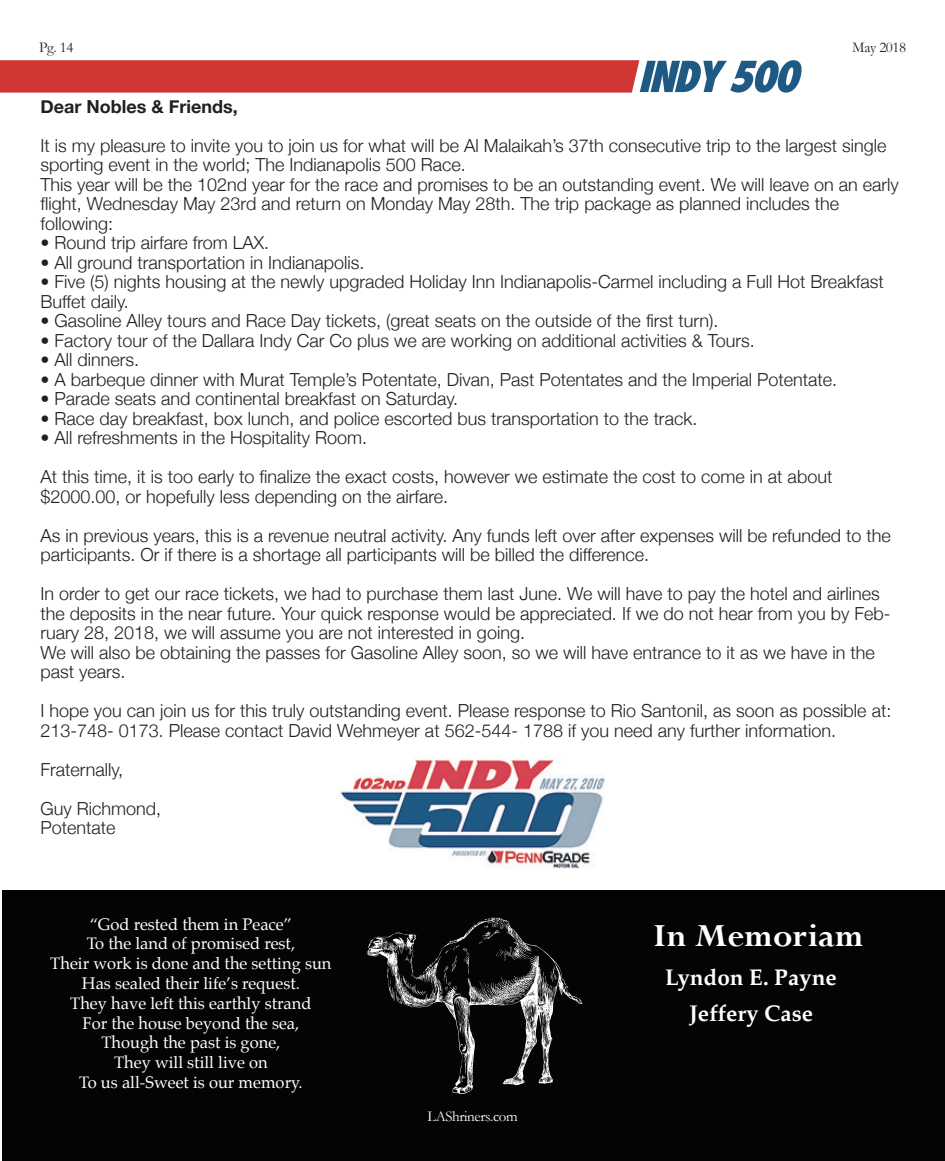
<style>
.page{position:relative;width:945px;height:1161px;background:#fff}
.page>*{position:absolute;margin:0;border:0;box-sizing:border-box;transform-origin:0 0}
.t1{font:700 36px "Perpetua";color:#fff}
.t2{font:700 22.5px/36px "Palatino";color:#fff;text-align:center}
.t3{font:300 18px/19.5px "Helvetica Neue";color:#231f20}
.t4{font:700 18px "Helvetica Neue";color:#231f20}
.t5{font:16.5px/19.8px "Palatino";color:#fff;text-align:center}
.t6{font:15px "Garamond";letter-spacing:-.025em;color:#fff}
.t7{font:15px "Garamond";letter-spacing:-.025em;color:#231f20}
</style>
<div class="page">
<img style="left:339px;top:757px;width:266px;height:112px">
<svg style="left:0;top:60px;width:802px;height:33px;background:#bf4e51"></svg>
<div style="left:2px;top:891px;width:943px;height:270px;background:#040503"></div>
<svg style="left:367px;top:917px;width:216px;height:177px"></svg>
<p class="t7" style="left:39px;top:38px;width:36px">Pg. 14</p>
<p class="t7" style="left:852px;top:38px;width:56px">May 2018</p>
<p class="t4" style="left:40px;top:92px;width:199px">Dear Nobles &amp; Friends,</p>
<p class="t3" style="left:40px;top:134px;width:860px">It is my pleasure to invite you to join us for what will be Al Malaikah’s 37th consecutive trip to the largest single sporting event in the world; The Indianapolis 500 Race.<br>This year will be the 102nd year for the race and promises to be an outstanding event. We will leave on an early flight, Wednesday May 23rd and return on Monday May 28th. The trip package as planned includes the following:</p>
<p class="t3" style="left:40px;top:232px;width:230px">• Round trip airfare from LAX.</p>
<p class="t3" style="left:40px;top:251px;width:326px">• All ground transportation in Indianapolis.</p>
<p class="t3" style="left:40px;top:271px;width:845px">• Five (5) nights housing at the newly upgraded Holiday Inn Indianapolis-Carmel including a Full Hot Breakfast<br>Buffet daily.</p>
<p class="t3" style="left:40px;top:310px;width:680px">• Gasoline Alley tours and Race Day tickets, (great seats on the outside of the first turn).</p>
<p class="t3" style="left:40px;top:329px;width:716px">• Factory tour of the Dallara Indy Car Co plus we are working on additional activities &amp; Tours.</p>
<p class="t3" style="left:40px;top:349px;width:100px">• All dinners.</p>
<p class="t3" style="left:40px;top:368px;width:798px">• A barbeque dinner with Murat Temple’s Potentate, Divan, Past Potentates and the Imperial Potentate.</p>
<p class="t3" style="left:40px;top:388px;width:419px">• Parade seats and continental breakfast on Saturday.</p>
<p class="t3" style="left:40px;top:407px;width:658px">• Race day breakfast, box lunch, and police escorted bus transportation to the track.</p>
<p class="t3" style="left:40px;top:417px;width:793px;line-height:39px">• All refreshments in the Hospitality Room.<br>At this time, it is too early to finalize the exact costs, however we estimate the cost to come in at about</p>
<p class="t3" style="left:40px;top:475px;width:852px;line-height:39px">$2000.00, or hopefully less depending on the airfare.<br>As in previous years, this is a revenue neutral activity. Any funds left over after expenses will be refunded to the</p>
<p class="t3" style="left:40px;top:534px;width:841px;line-height:39px">participants. Or if there is a shortage all participants will be billed the difference.<br>In order to get our race tickets, we had to purchase them last June. We will have to pay the hotel and airlines</p>
<p class="t3" style="left:40px;top:602px;width:851px">the deposits in the near future. Your quick response would be appreciated. If we do not hear from you by Feb&shy;ruary 28, 2018, we will assume you are not interested in going.<br>We will also be obtaining the passes for Gasoline Alley soon, so we will have entrance to it as we have in the past years.</p>
<p class="t3" style="left:40px;top:700px;width:852px">I hope you can join us for this truly outstanding event. Please response to Rio Santonil, as soon as possible at:<br>213-748- 0173. Please contact David Wehmeyer at 562-544- 1788 if you need any further information.</p>
<p class="t3" style="left:40px;top:748px;width:122px;line-height:39px">Fraternally,<br>Guy Richmond,</p>
<p class="t3" style="left:40px;top:817px;width:77px">Potentate</p>
<p class="t5" style="left:50px;top:914px;width:283px">“God rested them in Peace”<br>To the land of promised rest,<br>Their work is done and the setting sun<br>Has sealed their life’s request.<br>They have left this earthly strand<br>For the house beyond the sea,<br>Though the past is gone,<br>They will still live on<br>To us all-Sweet is our memory.</p>
<p class="t6" style="left:427px;top:1108px;width:92px">LAShriners.com</p>
<h1 class="t1" style="left:653px;top:913px;width:212px">In Memoriam</h1>
<p class="t2" style="left:665px;top:959px;width:173px">Lyndon E. Payne<br>Jeffery Case</p>
</div>
